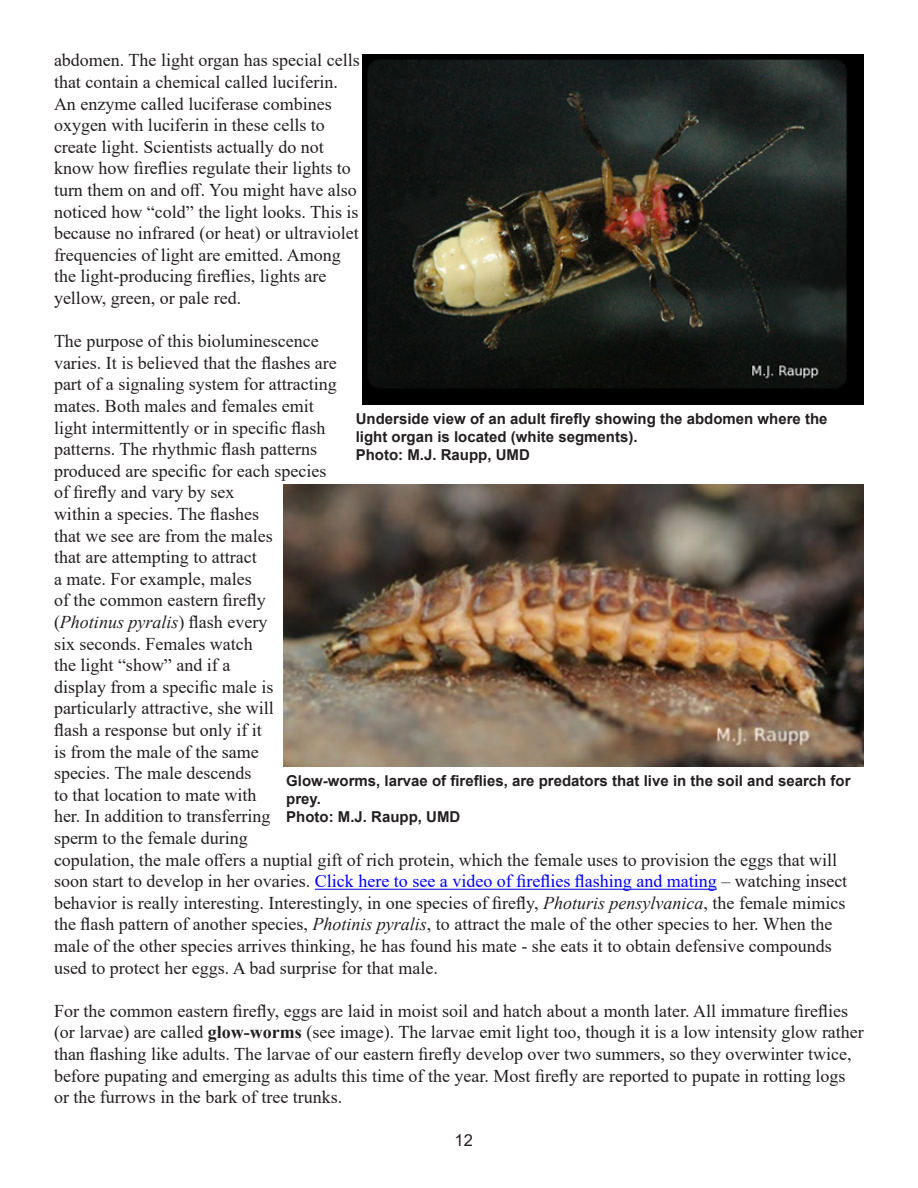
<style>
.page{position:relative;width:918px;height:1188px;background:#fff}
.page>*{position:absolute;margin:0;border:0;box-sizing:border-box;transform-origin:0 0}
.t1{font:18px/21.6px "Times New Roman";color:#231f20}
.t2{font:16.5px "Arial";color:#231f20}
.Photo_credit{font:700 15px/18px "Arial";color:#231f20}
.s1{font-style:italic}
.s2{color:#00f}
.s3{font-weight:700}
</style>
<div class="page">
<hr style="left:315px;top:889px;width:402px;height:1px;background:#00f">
<img style="left:362px;top:55px;width:502px;height:350px">
<img style="left:284px;top:485px;width:580px;height:282px">
<p class="t1" style="left:54px;top:49px;width:307px">abdomen. The light organ has special cells that contain a chemical called luciferin.<br>An enzyme called luciferase combines oxygen with luciferin in these cells to create light. Scientists actually do not know how fireflies regulate their lights to turn them on and off. You might have also noticed how “cold” the light looks. This is because no infrared (or heat) or ultraviolet frequencies of light are emitted. Among the light-producing fireflies, lights are yellow, green, or pale red.</p>
<p class="t1" style="left:54px;top:330px;width:795px">The purpose of this bioluminescence<br>varies. It is believed that the flashes are<br>part of a signaling system for attracting<br>mates. Both males and females emit<br>light intermittently or in specific flash<br>patterns. The rhythmic flash patterns<br>produced are specific for each species<br>of firefly and vary by sex<br>within a species. The flashes<br>that we see are from the males<br>that are attempting to attract<br>a mate. For example, males<br>of the common eastern firefly<br>(<span class="s1">Photinus pyralis</span>) flash every<br>six seconds. Females watch<br>the light “show” and if a<br>display from a specific male is<br>particularly attractive, she will<br>flash a response but only if it<br>is from the male of the same<br>species. The male descends<br>to that location to mate with<br>her. In addition to transferring<br>sperm to the female during<br>copulation, the male offers a nuptial gift of rich protein, which the female uses to provision the eggs that will soon start to develop in her ovaries. <span class="s2">Click here to see a video of fireflies flashing and mating</span> – watching insect behavior is really interesting. Interestingly, in one species of firefly, <span class="s1">Photuris pensylvanica</span>, the female mimics the flash pattern of another species, <span class="s1">Photinis pyralis</span>, to attract the male of the other species to her. When the male of the other species arrives thinking, he has found his mate - she eats it to obtain defensive compounds used to protect her eggs. A bad surprise for that male.</p>
<p class="t1" style="left:54px;top:999px;width:811px">For the common eastern firefly, eggs are laid in moist soil and hatch about a month later. All immature fireflies (or larvae) are called <span class="s3">glow-worms</span> (see image). The larvae emit light too, though it is a low intensity glow rather than flashing like adults. The larvae of our eastern firefly develop over two summers, so they overwinter twice, before pupating and emerging as adults this time of the year. Most firefly are reported to pupate in rotting logs or the furrows in the bark of tree trunks.</p>
<p class="Photo_credit" style="left:356px;top:410px;width:473px">Underside view of an adult firefly showing the abdomen where the light organ is located (white segments).</p>
<p class="Photo_credit" style="left:356px;top:446px;width:176px">Photo: M.J. Raupp, UMD</p>
<p class="Photo_credit" style="left:286px;top:772px;width:566px">Glow-worms, larvae of fireflies, are predators that live in the soil and search for prey.</p>
<p class="Photo_credit" style="left:286px;top:808px;width:176px">Photo: M.J. Raupp, UMD</p>
<p class="t2" style="left:455px;top:1129px;width:20px">12</p>
</div>
